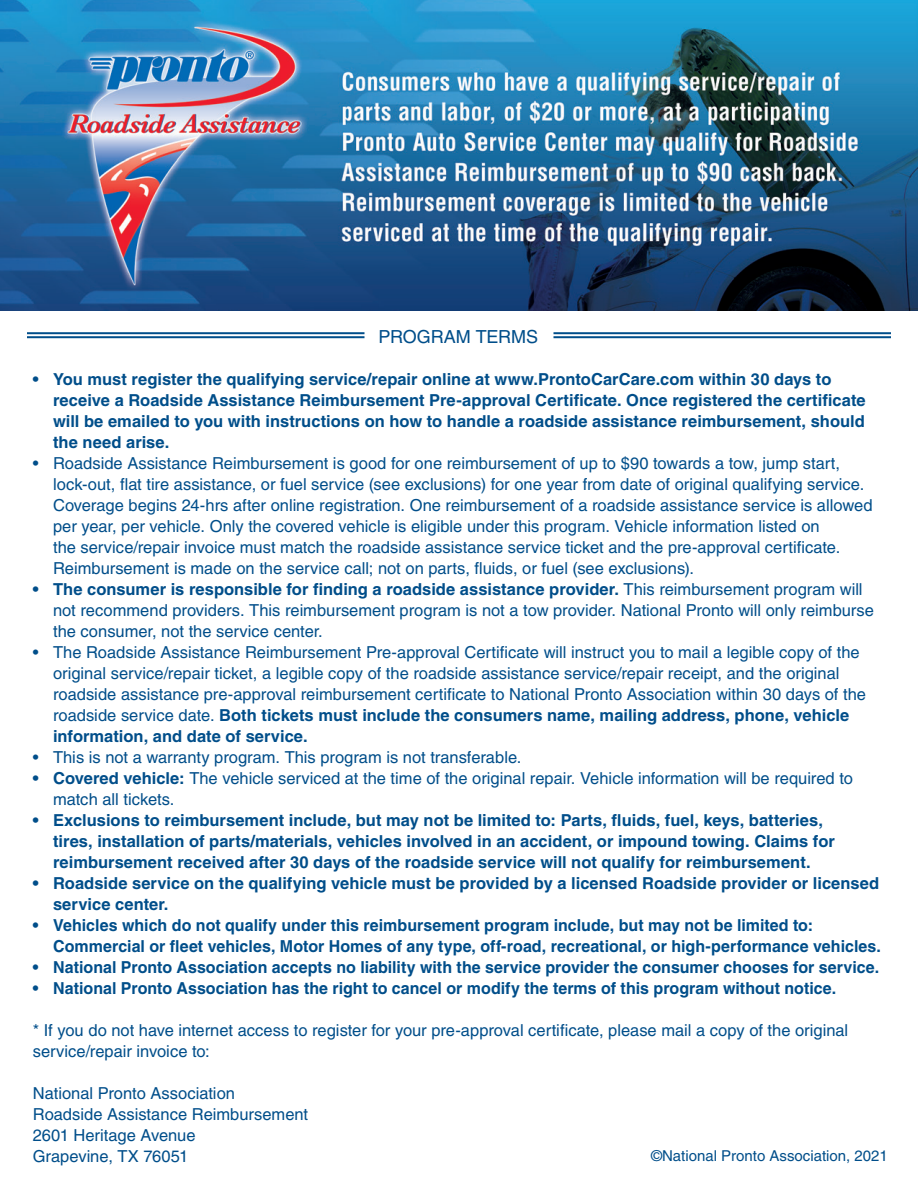
<style>
.page{position:relative;width:918px;height:1188px;background:#fff}
.page>*{position:absolute;margin:0;border:0;box-sizing:border-box;transform-origin:0 0}
.t1{font:18px "Helvetica LT";letter-spacing:-.005em;color:#004e8a}
.t2{font:16.5px/21px "Helvetica LT";color:#004e8a}
.t3{font:700 16.5px/21px "Helvetica LT";color:#004e8a}
.t4{font:15px "Helvetica LT";color:#004e8a}
.s1{font-weight:700}
</style>
<div class="page">
<hr style="left:27px;top:332px;width:337px;height:2px;background:#004e8a">
<hr style="left:27px;top:336px;width:337px;height:2px;background:#004e8a">
<hr style="left:553px;top:332px;width:338px;height:2px;background:#004e8a">
<hr style="left:553px;top:336px;width:338px;height:2px;background:#004e8a">
<img style="left:0;top:0;width:918px;height:310px">
<p class="t1" style="left:379px;top:326px;width:161px">PROGRAM TERMS</p>
<p class="t3" style="left:53px;top:368px;width:814px;text-indent:-20px">• You must register the qualifying service/repair online at www.ProntoCarCare.com within 30 days to receive a Roadside Assistance Reimbursement Pre-approval Certificate. Once registered the certificate will be emailed to you with instructions on how to handle a roadside assistance reimbursement, should the need arise.</p>
<p class="t2" style="left:53px;top:452px;width:821px;text-indent:-20px">• Roadside Assistance Reimbursement is good for one reimbursement of up to $90 towards a tow, jump start, lock-out, flat tire assistance, or fuel service (see exclusions) for one year from date of original qualifying service.<br>Coverage begins 24-hrs after online registration. One reimbursement of a roadside assistance service is allowed per year, per vehicle. Only the covered vehicle is eligible under this program. Vehicle information listed on<br>the service/repair invoice must match the roadside assistance service ticket and the pre-approval certificate.<br>Reimbursement is made on the service call; not on parts, fluids, or fuel (see exclusions).</p>
<p class="t2" style="left:53px;top:578px;width:822px;text-indent:-20px"><span class="s1">• The consumer is responsible for finding a roadside assistance provider.</span> This reimbursement program will not recommend providers. This reimbursement program is not a tow provider. National Pronto will only reimburse the consumer, not the service center.</p>
<p class="t2" style="left:53px;top:641px;width:814px;text-indent:-20px">• The Roadside Assistance Reimbursement Pre-approval Certificate will instruct you to mail a legible copy of the original service/repair ticket, a legible copy of the roadside assistance service/repair receipt, and the original roadside assistance pre-approval reimbursement certificate to National Pronto Association within 30 days of the roadside service date. <span class="s1">Both tickets must include the consumers name, mailing address, phone, vehicle information, and date of service.</span></p>
<p class="t2" style="left:33px;top:746px;width:490px">• This is not a warranty program. This program is not transferable.</p>
<p class="t2" style="left:53px;top:767px;width:801px;text-indent:-20px"><span class="s1">• Covered vehicle:</span> The vehicle serviced at the time of the original repair. Vehicle information will be required to match all tickets.</p>
<p class="t3" style="left:53px;top:809px;width:783px;text-indent:-20px">• Exclusions to reimbursement include, but may not be limited to: Parts, fluids, fuel, keys, batteries, tires, installation of parts/materials, vehicles involved in an accident, or impound towing. Claims for reimbursement received after 30 days of the roadside service will not qualify for reimbursement.</p>
<p class="t3" style="left:53px;top:872px;width:828px;text-indent:-20px">• Roadside service on the qualifying vehicle must be provided by a licensed Roadside provider or licensed service center.</p>
<p class="t3" style="left:53px;top:914px;width:829px;text-indent:-20px">• Vehicles which do not qualify under this reimbursement program include, but may not be limited to:<br>Commercial or fleet vehicles, Motor Homes of any type, off-road, recreational, or high-performance vehicles.</p>
<p class="t3" style="left:33px;top:956px;width:848px">• National Pronto Association accepts no liability with the service provider the consumer chooses for service.</p>
<p class="t3" style="left:33px;top:977px;width:805px">• National Pronto Association has the right to cancel or modify the terms of this program without notice.</p>
<p class="t2" style="left:33px;top:1019px;width:817px">* If you do not have internet access to register for your pre-approval certificate, please mail a copy of the original service/repair invoice to:</p>
<p class="t2" style="left:33px;top:1082px;width:204px">National Pronto Association</p>
<p class="t2" style="left:33px;top:1103px;width:277px">Roadside Assistance Reimbursement</p>
<p class="t2" style="left:33px;top:1124px;width:164px">2601 Heritage Avenue</p>
<p class="t2" style="left:33px;top:1145px;width:157px">Grapevine, TX 76051</p>
<p class="t4" style="left:651px;top:1147px;width:238px">©National Pronto Association, 2021</p>
</div>
